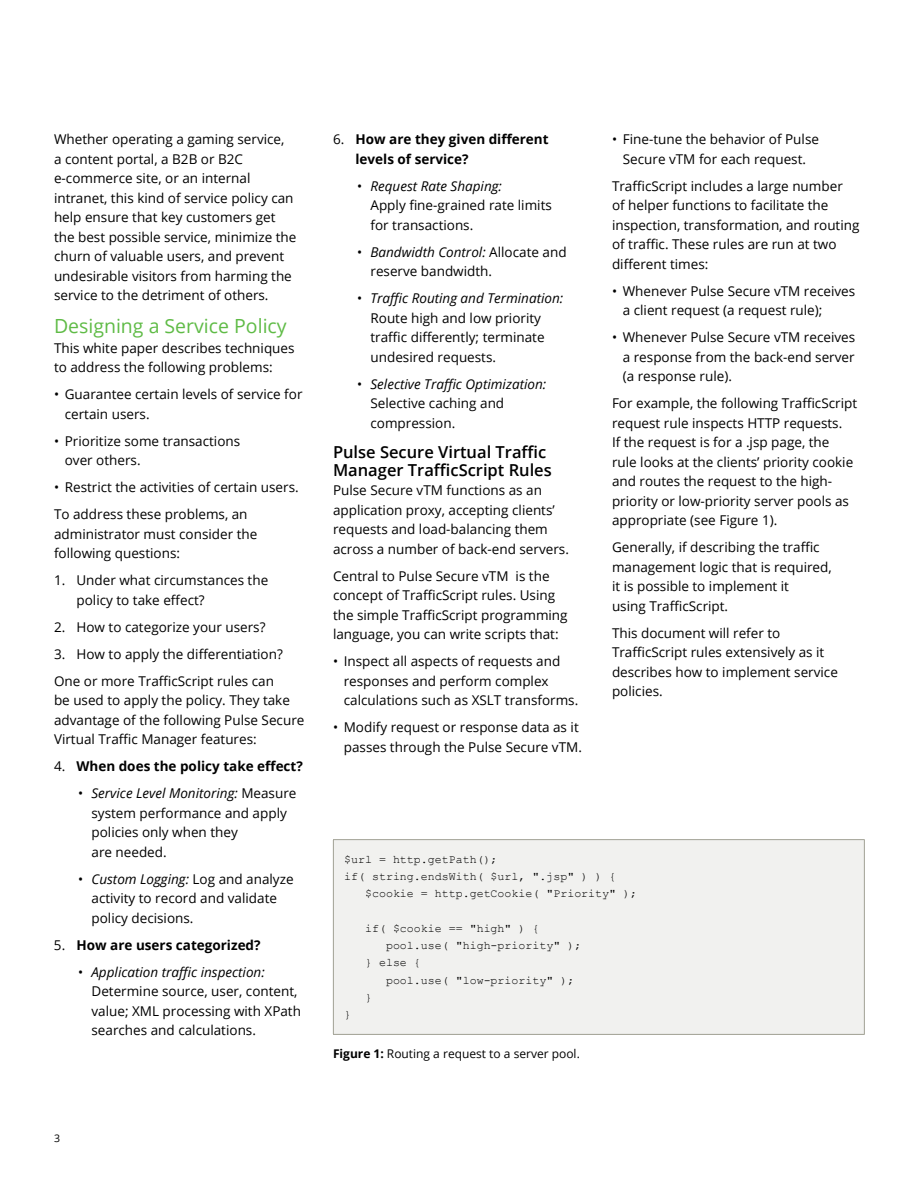
<style>
.page{position:relative;width:918px;height:1188px;background:#fff}
.page>*{position:absolute;margin:0;border:0;box-sizing:border-box;transform-origin:0 0}
.t1{font:19.5px "Open Sans";color:#5fbb46}
.t2{font:600 16.5px/18px "Open Sans";color:#000}
.t3{font:13.5px/19.5px "Open Sans";color:#000}
.t4{font:700 13.5px/19.5px "Open Sans";color:#000}
.t5{font:12px "Open Sans";color:#000}
.t6{font:11.7px "Courier New";color:#000}
.t7{font:10.5px "Open Sans";color:#000}
.s1{font-weight:400}
.s2{font-style:italic}
.s3{font-weight:700}
</style>
<div class="page">
<div style="left:333px;top:840px;width:531px;height:194px;background:#f1f1ef"></div>
<hr style="left:333px;top:839px;width:532px;height:1px;background:#a1a194">
<hr style="left:333px;top:840px;width:1px;height:194px;background:#a1a194">
<hr style="left:864px;top:840px;width:1px;height:194px;background:#a1a194">
<hr style="left:333px;top:1034px;width:532px;height:1px;background:#a1a194">
<p class="t3" style="left:54px;top:129px;width:244px">Whether operating a gaming service,<br>a content portal, a B2B or B2C e-commerce site, or an internal intranet, this kind of service policy can help ensure that key customers get the best possible service, minimize the churn of valuable users, and prevent undesirable visitors from harming the service to the detriment of others.</p>
<h1 class="t1" style="left:54px;top:313px;width:234px">Designing a Service Policy</h1>
<p class="t3" style="left:54px;top:338px;width:242px">This white paper describes techniques to address the following problems:</p>
<p class="t3" style="left:65px;top:384px;width:239px;text-indent:-11px">• Guarantee certain levels of service for certain users.</p>
<p class="t3" style="left:65px;top:431px;width:177px;text-indent:-11px">• Prioritize some transactions over others.</p>
<p class="t3" style="left:54px;top:474px;width:246px;line-height:27px">• Restrict the activities of certain users.<br>To address these problems, an</p>
<p class="t3" style="left:54px;top:524px;width:205px">administrator must consider the following questions:</p>
<p class="t3" style="left:77px;top:570px;width:193px;text-indent:-23px">1. Under what circumstances the policy to take effect?</p>
<p class="t3" style="left:54px;top:617px;width:213px">2. How to categorize your users?</p>
<p class="t3" style="left:54px;top:640px;width:230px;line-height:27px">3. How to apply the differentiation?<br>One or more TrafficScript rules can</p>
<p class="t3" style="left:54px;top:690px;width:252px">be used to apply the policy. They take advantage of the following Pulse Secure<br>Virtual Traffic Manager features:</p>
<p class="t4" style="left:54px;top:756px;width:250px"><span class="s1">4.</span> When does the policy take effect?</p>
<p class="t3" style="left:92px;top:783px;width:206px;text-indent:-14px">• <span class="s2">Service Level Monitoring:</span> Measure system performance and apply policies only when they<br>are needed.</p>
<p class="t3" style="left:92px;top:869px;width:204px;text-indent:-14px">• <span class="s2">Custom Logging:</span> Log and analyze activity to record and validate policy decisions.</p>
<p class="t4" style="left:54px;top:935px;width:208px"><span class="s1">5.</span> How are users categorized?</p>
<p class="t3" style="left:92px;top:962px;width:211px;text-indent:-14px">• <span class="s2">Application traffic inspection:<br></span>Determine source, user, content, value; XML processing with XPath searches and calculations.</p>
<p class="t4" style="left:356px;top:129px;width:195px;text-indent:-23px"><span class="s1">6.</span> How are they given different levels of service?</p>
<p class="t3" style="left:371px;top:176px;width:183px;text-indent:-13px">• <span class="s2">Request Rate Shaping:<br></span>Apply fine-grained rate limits for transactions.</p>
<p class="t3" style="left:371px;top:242px;width:198px;text-indent:-14px">• <span class="s2">Bandwidth Control:</span> Allocate and reserve bandwidth.</p>
<p class="t3" style="left:371px;top:288px;width:194px;text-indent:-14px">• <span class="s2">Traffic Routing and Termination:<br></span>Route high and low priority traffic differently; terminate undesired requests.</p>
<p class="t3" style="left:371px;top:374px;width:177px;text-indent:-14px">• <span class="s2">Selective Traffic Optimization:<br></span>Selective caching and compression.</p>
<p class="t2" style="left:333px;top:443px;width:220px">Pulse Secure Virtual Traffic<br>Manager TrafficScript Rules</p>
<p class="t3" style="left:333px;top:480px;width:237px">Pulse Secure vTM functions as an application proxy, accepting clients’ requests and load-balancing them across a number of back-end servers.</p>
<p class="t3" style="left:333px;top:566px;width:236px">Central to Pulse Secure vTM is the concept of TrafficScript rules. Using the simple TrafficScript programming language, you can write scripts that:</p>
<p class="t3" style="left:344px;top:651px;width:236px;text-indent:-11px">• Inspect all aspects of requests and responses and perform complex calculations such as XSLT transforms.</p>
<p class="t3" style="left:333px;top:717px;width:250px;text-align:right">• Modify request or response data as it passes through the Pulse Secure vTM.</p>
<p class="t3" style="left:612px;top:129px;width:209px;text-align:center">• Fine-tune the behavior of Pulse<br>Secure vTM for each request.</p>
<p class="t3" style="left:612px;top:176px;width:249px">TrafficScript includes a large number<br>of helper functions to facilitate the inspection, transformation, and routing of traffic. These rules are run at two different times:</p>
<p class="t3" style="left:623px;top:281px;width:234px;text-indent:-11px">• Whenever Pulse Secure vTM receives a client request (a request rule);</p>
<p class="t3" style="left:623px;top:327px;width:234px;text-align:justify;text-indent:-11px">• Whenever Pulse Secure vTM receives a response from the back-end server (a response rule).</p>
<p class="t3" style="left:612px;top:393px;width:247px">For example, the following TrafficScript request rule inspects HTTP requests.<br>If the request is for a .jsp page, the rule looks at the clients’ priority cookie and routes the request to the high&shy;priority or low-priority server pools as appropriate (see Figure 1).</p>
<p class="t3" style="left:612px;top:537px;width:221px">Generally, if describing the traffic management logic that is required, it is possible to implement it<br>using TrafficScript.</p>
<p class="t3" style="left:612px;top:623px;width:227px">This document will refer to<br>TrafficScript rules extensively as it describes how to implement service policies.</p>
<p class="t6" style="left:344px;top:852px;width:155px">$url = http.getPath();</p>
<p class="t6" style="left:344px;top:869px;width:274px">if( string.endsWith( $url, ".jsp" ) ) {</p>
<p class="t6" style="left:365px;top:887px;width:274px">$cookie = http.getCookie( "Priority" );</p>
<p class="t6" style="left:365px;top:921px;width:176px">if( $cookie == "high" ) {</p>
<p class="t6" style="left:386px;top:938px;width:197px">pool.use( "high-priority" );</p>
<p class="t6" style="left:365px;top:956px;width:57px">} else {</p>
<p class="t6" style="left:386px;top:973px;width:190px">pool.use( "low-priority" );</p>
<p class="t6" style="left:365px;top:990px;width:8px">}</p>
<p class="t6" style="left:344px;top:1007px;width:8px">}</p>
<p class="t5" style="left:333px;top:1045px;width:248px"><span class="s3">Figure 1:</span> Routing a request to a server pool.</p>
<p class="t7" style="left:54px;top:1131px;width:8px">3</p>
</div>
